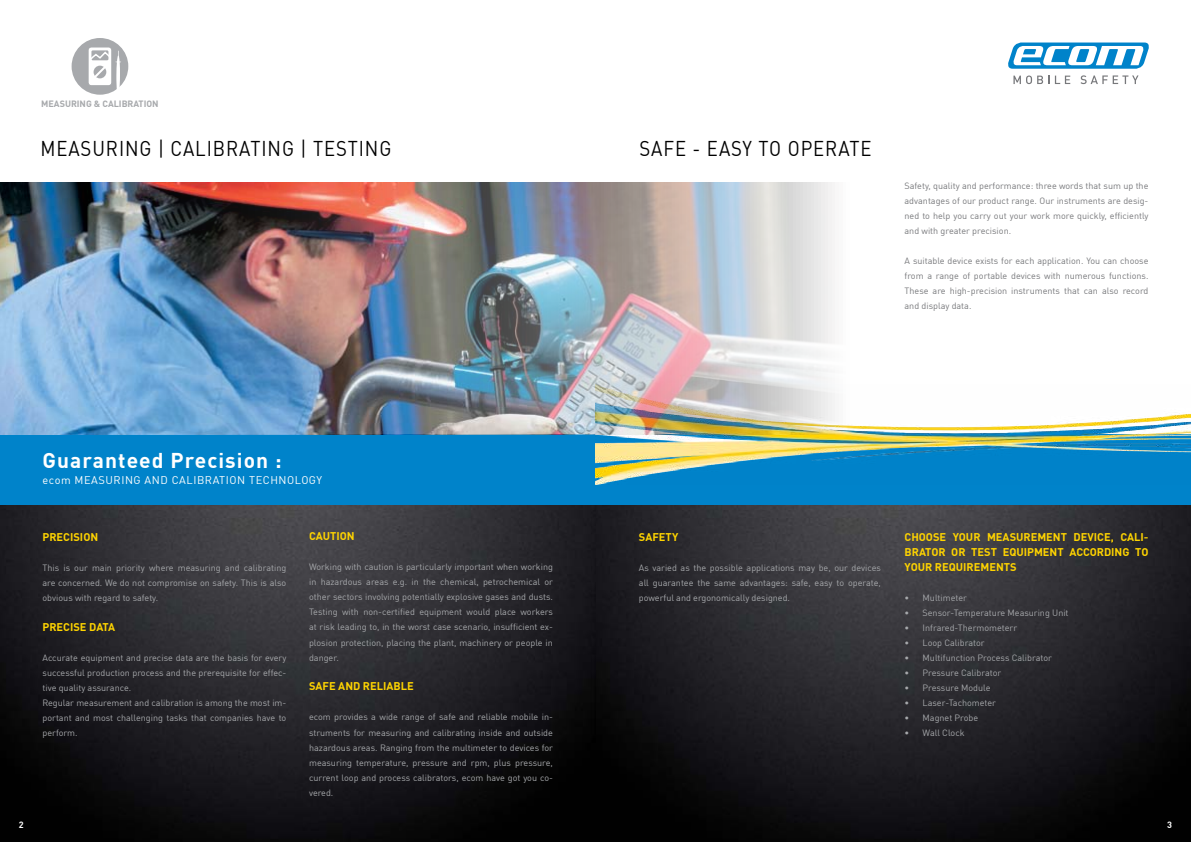
<style>
.page{position:relative;width:1191px;height:842px;background:#fff}
.page>*{position:absolute;margin:0;border:0;box-sizing:border-box;transform-origin:0 0}
.t1{font:21px "Ecom DIN Offc";letter-spacing:.05em;color:#000;scale:.88 1}
.t2{font:700 21px "DIN Offc";letter-spacing:.05em;color:#fff}
.t3{font:700 11px "DIN Offc";color:#ffd400}
.t4{font:11px "Ecom DIN Offc";letter-spacing:.05em;color:#fff}
.t5{font:9px/15px "Ecom DIN Offc";color:#a7a9ac;text-align:justify}
.t6{font:9px/15px "Ecom DIN Offc";color:#77787b;text-align:justify}
.t7{font:700 9px "DIN Offc";color:#a7a9ac}
.t8{font:700 9px "DIN Offc";color:#fff}
</style>
<div class="page">
<img style="left:595px;top:504px;width:596px;height:338px">
<svg style="left:0;top:504px;width:595px;height:338px;background:#212125"></svg>
<svg style="left:1013px;top:76px;width:57px;height:8px"></svg>
<svg style="left:1080px;top:75px;width:58px;height:9px"></svg>
<svg style="left:1008px;top:43px;width:140px;height:26px"></svg>
<div style="left:0;top:434px;width:1191px;height:70px;background:#0083ca"></div>
<img style="left:595px;top:413px;width:596px;height:71px">
<img style="left:0;top:182px;width:899px;height:252px">
<div style="left:72px;top:38px;width:56px;height:57px;background:#a7a9ac;border-radius:50%"></div>
<div style="left:88px;top:47px;width:24px;height:39px;background:#fff;border-radius:3px"></div>
<div style="left:88px;top:47px;width:24px;height:39px;border:1px solid #a7a9ac;border-radius:3px"></div>
<svg style="left:88px;top:50px;width:33px;height:42px"></svg>
<p class="t7" style="left:41px;top:98px;width:14px">MEASURING</p>
<p class="t7" style="left:94px;top:98px;width:20px">&amp; CALIBRATI</p>
<p class="t7" style="left:146px;top:98px;width:12px">ON</p>
<h1 class="t1" style="left:40px;top:135px;width:400px">MEASURING | CALIBRATING | TESTING</h1>
<h1 class="t1" style="left:639px;top:135px;width:265px">SAFE - EASY TO OPERATE</h1>
<p class="t6" style="left:904px;top:178px;width:245px">Safety, quality and performance: three words that sum up the advantages of our product range. Our instruments are desig&shy;ned to help you carry out your work more quickly, efficiently and with greater precision.</p>
<p class="t6" style="left:904px;top:253px;width:245px">A suitable device exists for each application. You can choose from a range of portable devices with numerous functions.<br>These are high-precision instruments that can also record and display data.</p>
<h1 class="t2" style="left:43px;top:447px;width:241px">GUARANTEED PRECISION :</h1>
<p class="t4" style="left:43px;top:473px;width:281px">ecom MEASURING AND CALIBRATION TECHNOLOGY</p>
<p class="t3" style="left:43px;top:530px;width:14px">PRECISI</p>
<p class="t3" style="left:83px;top:530px;width:15px">ON</p>
<p class="t5" style="left:43px;top:560px;width:245px">This is our main priority where measuring and calibrating are concerned. We do not compromise on safety. This is also obvious with regard to safety.</p>
<p class="t3" style="left:43px;top:620px;width:74px">PRECISE DATA</p>
<p class="t5" style="left:43px;top:650px;width:245px;text-align:left">Accurate equipment and precise data are the basis for every successful production process and the prerequisite for effec&shy;tive quality assurance.<br>Regular measurement and calibration is among the most im&shy;portant and most challenging tasks that companies have to perform.</p>
<p class="t3" style="left:309px;top:529px;width:47px">CAUTION</p>
<p class="t5" style="left:309px;top:559px;width:245px">Working with caution is particularly important when working in hazardous areas e.g. in the chemical, petrochemical or other sectors involving potentially explosive gases and dusts.<br>Testing with non-certified equipment would place workers at risk leading to, in the worst case scenario, insufficient ex&shy;plosion protection, placing the plant, machinery or people in danger.</p>
<p class="t3" style="left:309px;top:679px;width:106px">SAFE AND RELIABLE</p>
<p class="t5" style="left:309px;top:709px;width:245px">ecom provides a wide range of safe and reliable mobile in&shy;struments for measuring and calibrating inside and outside hazardous areas. Ranging from the multimeter to devices for measuring temperature, pressure and rpm, plus pressure, current loop and process calibrators, ecom have got you co&shy;vered.</p>
<p class="t3" style="left:639px;top:529px;width:41px">SAFETY</p>
<p class="t5" style="left:639px;top:560px;width:243px">As varied as the possible applications may be, our devices all guarantee the same advantages: safe, easy to operate, powerful and ergonomically designed.</p>
<p class="t3" style="left:904px;top:529px;width:70px">CHOOSE YOUR</p>
<p class="t3" style="left:987px;top:529px;width:9px">MEASUREMENT</p>
<p class="t3" style="left:1073px;top:529px;width:54px">DEVICE, CALI</p>
<p class="t3" style="left:1143px;top:529px;width:6px">-</p>
<p class="t3" style="left:904px;top:544px;width:8px">BRAT</p>
<p class="t3" style="left:931px;top:544px;width:48px">OR OR TEST</p>
<p class="t3" style="left:1002px;top:544px;width:22px">EQUIPMENT</p>
<p class="t3" style="left:1069px;top:544px;width:49px">ACCORDING</p>
<p class="t3" style="left:1135px;top:544px;width:15px">TO</p>
<p class="t3" style="left:904px;top:559px;width:59px">YOUR REQUIREMENTS</p>
<p class="t5" style="left:904px;top:590px;width:64px">• Multimeter</p>
<p class="t5" style="left:904px;top:605px;width:165px">• Sensor-Temperature Measuring Unit</p>
<p class="t5" style="left:904px;top:620px;width:114px">• Infrared-Thermometerr</p>
<p class="t5" style="left:904px;top:635px;width:82px">• Loop Calibrator</p>
<p class="t5" style="left:904px;top:650px;width:149px">• Multifunction Process Calibrator</p>
<p class="t5" style="left:904px;top:665px;width:98px">• Pressure Calibrator</p>
<p class="t5" style="left:904px;top:680px;width:87px">• Pressure Module</p>
<p class="t5" style="left:904px;top:695px;width:93px">• Laser-Tachometer</p>
<p class="t5" style="left:904px;top:710px;width:75px">• Magnet Probe</p>
<p class="t5" style="left:904px;top:725px;width:61px">• Wall Clock</p>
<p class="t8" style="left:19px;top:819px;width:6px">2</p>
<p class="t8" style="left:1167px;top:819px;width:6px">3</p>
</div>
